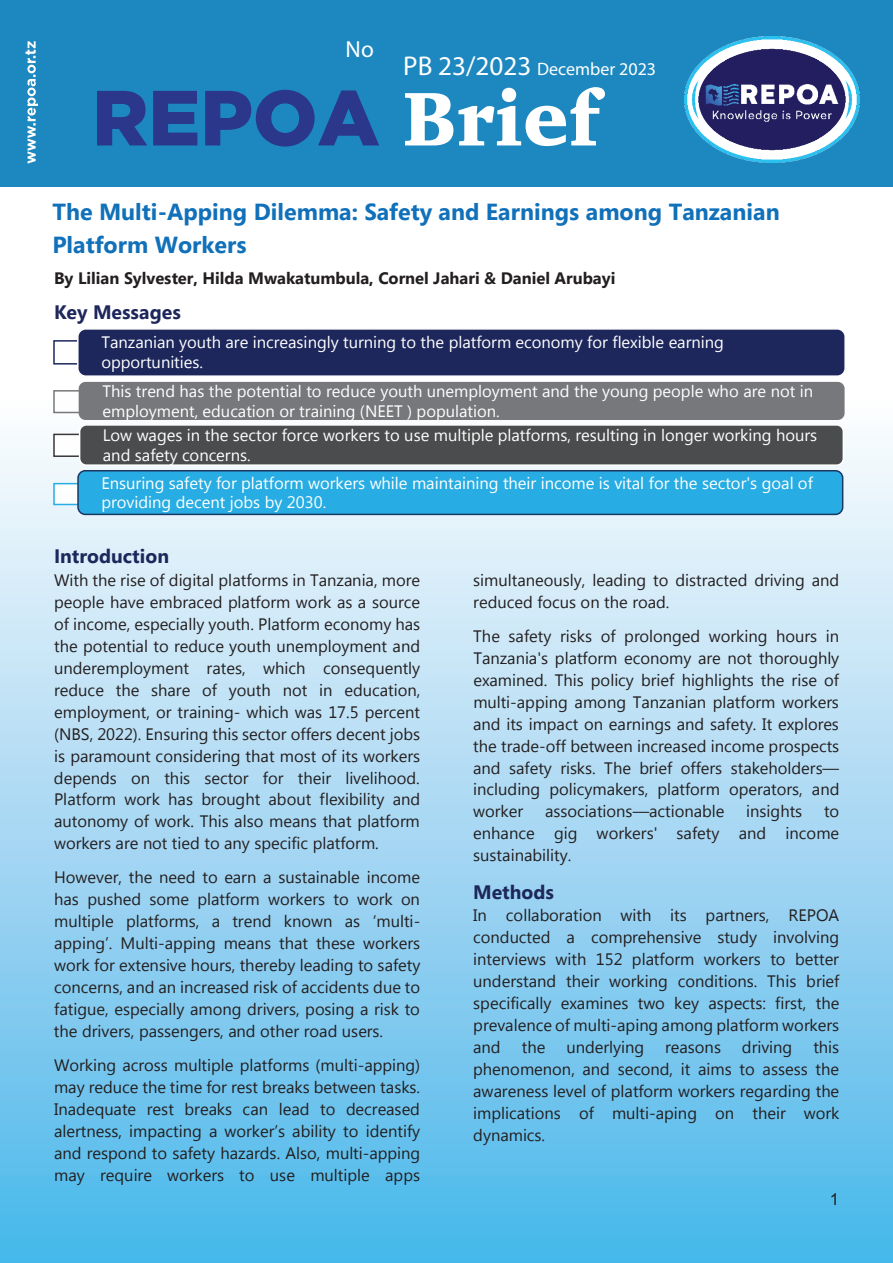
<style>
.page{position:relative;width:893px;height:1263px;background:#fff}
.page>*{position:absolute;margin:0;border:0;box-sizing:border-box;transform-origin:0 0}
.t1{font:27.15px "Myriad Pro";color:#fff}
.t2{font:23.4px "Myriad Pro";color:#fff}
.t3{font:700 23.25px/33.3px "Segoe UI";color:#1070b9}
.t4{font:700 19.5px "Segoe UI";color:#1d275b}
.t5{font:18px "Myriad Pro";color:#fff}
.t6{font:16.65px/27.9px "Segoe UI";color:#fff}
.t7{font:16.5px/21.9px "Segoe UI";color:#231f20;text-align:justify}
.t8{font:16.5px/19.6px "Segoe UI";color:#fff}
.t9{font:700 16.5px "Segoe UI";color:#231f20}
.t10{font:16.5px "Arial";color:#231f20}
</style>
<div class="page">
<div style="left:0;top:396px;width:893px;height:867px;background:linear-gradient(to bottom,#fffbfd,#4bb6ea)"></div>
<div style="left:78px;top:329px;width:767px;height:47px;background:#1d275b;border-radius:8px"></div>
<div style="left:77px;top:328px;width:769px;height:49px;border:2px solid #fff;border-radius:8px"></div>
<div style="left:54px;top:391px;width:773px;height:21px;background:#fff"></div>
<div style="left:79px;top:383px;width:765px;height:36px;background:#76787b;border-radius:6px"></div>
<div style="left:79px;top:382px;width:766px;height:38px;border:2px solid #76787b;border-radius:6px"></div>
<div style="left:54px;top:434px;width:770px;height:22px;background:#fff"></div>
<div style="left:80px;top:425px;width:763px;height:40px;background:#4b4c4d;border-radius:7px"></div>
<div style="left:79px;top:424px;width:765px;height:42px;border:2px solid #fff;border-radius:7px"></div>
<div style="left:54px;top:484px;width:782px;height:20px;background:#fff"></div>
<div style="left:78px;top:471px;width:765px;height:43px;background:#27ade3;border-radius:7px"></div>
<div style="left:77px;top:470px;width:766px;height:45px;border:2px solid #1b3763;border-radius:7px"></div>
<div style="left:0;top:0;width:893px;height:187px;background:#1d87bf"></div>
<svg style="left:26px;top:41px;width:12px;height:123px"></svg>
<svg style="left:97px;top:90px;width:282px;height:57px"></svg>
<svg style="left:405px;top:87px;width:200px;height:59px"></svg>
<img style="left:684px;top:36px;width:176px;height:126px">
<h2 class="t2" style="left:346px;top:35px;width:30px">No</h2>
<h1 class="t1" style="left:403px;top:49px;width:130px">PB 23/2023</h1>
<p class="t5" style="left:537px;top:58px;width:121px">December 2023</p>
<h3 class="t3" style="left:52px;top:194px;width:729px">The Multi-Apping Dilemma: Safety and Earnings among Tanzanian<br>Platform Workers</h3>
<p class="t9" style="left:54px;top:266px;width:563px">By Lilian Sylvester, Hilda Mwakatumbula, Cornel Jahari &amp; Daniel Arubayi</p>
<p class="t4" style="left:54px;top:299px;width:128px">Key Messages</p>
<p class="t8" style="left:101px;top:332px;width:624px">Tanzanian youth are increasingly turning to the platform economy for flexible earning</p>
<p class="t6" style="left:101px;top:347px;width:103px">opportunities.</p>
<p class="t8" style="left:102px;top:380px;width:712px">This trend has the potential to reduce youth unemployment and the young people who are not in employment, education or training (NEET ) population.</p>
<p class="t8" style="left:103px;top:425px;width:716px">Low wages in the sector force workers to use multiple platforms, resulting in longer working hours</p>
<p class="t6" style="left:101px;top:440px;width:713px">and safety concerns.<br>Ensuring safety for platform workers while maintaining their income is vital for the sector's goal of</p>
<p class="t8" style="left:101px;top:492px;width:226px">providing decent jobs by 2030.</p>
<p class="t4" style="left:54px;top:542px;width:117px">Introduction</p>
<p class="t7" style="left:54px;top:568px;width:368px">With the rise of digital platforms in Tanzania, more people have embraced platform work as a source of income, especially youth. Platform economy has the potential to reduce youth unemployment and underemployment rates, which consequently reduce the share of youth not in education, employment, or training- which was 17.5 percent (NBS, 2022). Ensuring this sector offers decent jobs is paramount considering that most of its workers depends on this sector for their livelihood.<br>Platform work has brought about flexibility and autonomy of work. This also means that platform workers are not tied to any specific platform.</p>
<p class="t7" style="left:54px;top:866px;width:368px">However, the need to earn a sustainable income has pushed some platform workers to work on multiple platforms, a trend known as ‘multi&shy;apping’. Multi-apping means that these workers work for extensive hours, thereby leading to safety concerns, and an increased risk of accidents due to fatigue, especially among drivers, posing a risk to the drivers, passengers, and other road users.</p>
<p class="t7" style="left:54px;top:1053px;width:368px">Working across multiple platforms (multi-apping) may reduce the time for rest breaks between tasks.<br>Inadequate rest breaks can lead to decreased alertness, impacting a worker’s ability to identify and respond to safety hazards. Also, multi-apping may require workers to use multiple apps</p>
<p class="t7" style="left:473px;top:568px;width:367px">simultaneously, leading to distracted driving and reduced focus on the road.</p>
<p class="t7" style="left:473px;top:624px;width:368px">The safety risks of prolonged working hours in Tanzania's platform economy are not thoroughly examined. This policy brief highlights the rise of multi-apping among Tanzanian platform workers and its impact on earnings and safety. It explores the trade-off between increased income prospects and safety risks. The brief offers stakeholders— including policymakers, platform operators, and worker</p>
<p class="t7" style="left:545px;top:800px;width:181px">associations—actionable</p>
<p class="t7" style="left:746px;top:800px;width:58px">insights</p>
<p class="t7" style="left:473px;top:800px;width:368px;text-indent:351px">to enhance gig workers' safety and income sustainability.</p>
<p class="t4" style="left:473px;top:878px;width:82px">Methods</p>
<p class="t7" style="left:473px;top:904px;width:368px">In collaboration with its partners, REPOA conducted a comprehensive study involving interviews with 152 platform workers to better understand their working conditions. This brief specifically examines two key aspects: first, the prevalence of multi-aping among platform workers and</p>
<p class="t7" style="left:473px;top:1035px;width:368px;text-indent:340px">this phenomenon, and second, it aims to assess the awareness level of platform workers regarding the implications of multi-aping on their work dynamics.</p>
<p class="t7" style="left:522px;top:1035px;width:25px">the</p>
<p class="t7" style="left:566px;top:1035px;width:79px">underlying</p>
<p class="t7" style="left:665px;top:1035px;width:57px">reasons</p>
<p class="t7" style="left:742px;top:1035px;width:52px">driving</p>
<p class="t10" style="left:830px;top:1189px;width:11px">1</p>
</div>
